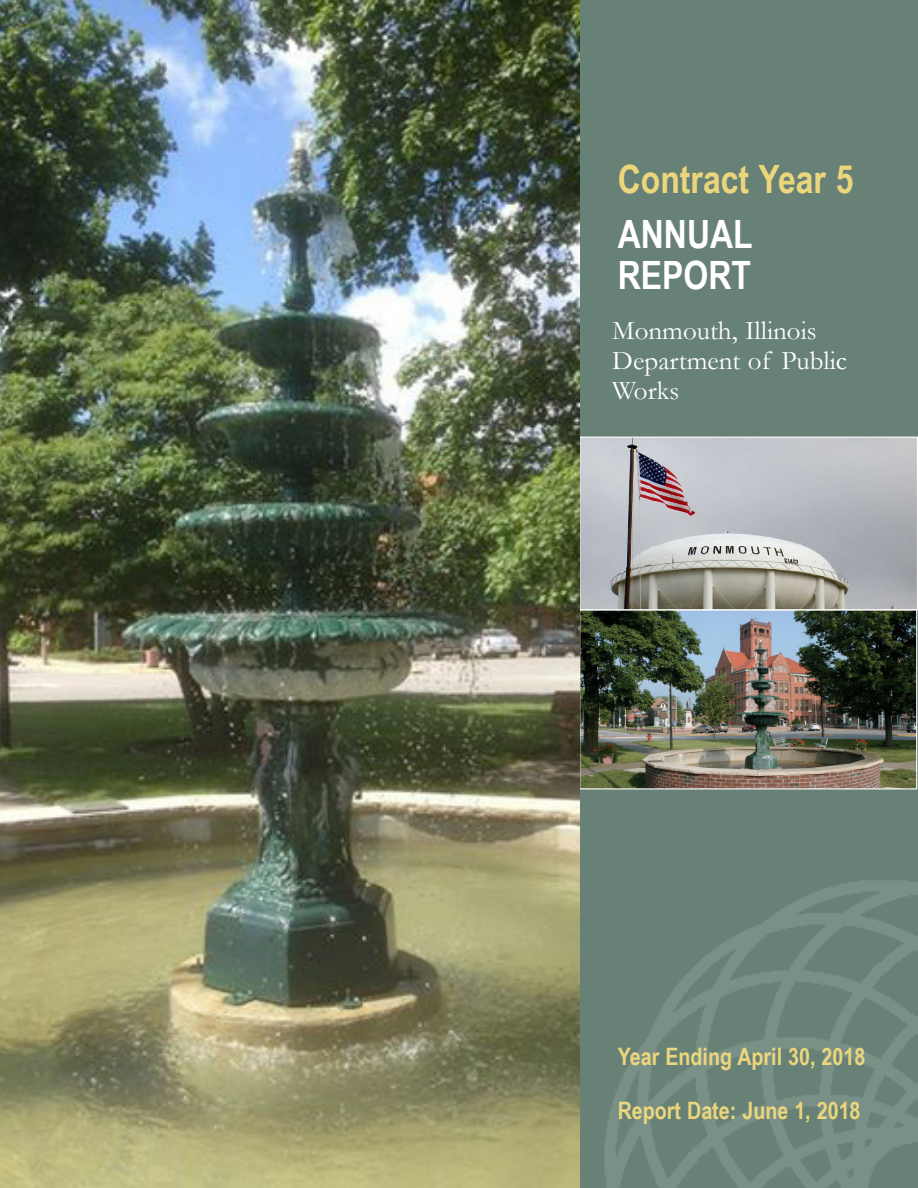
<style>
.page{position:relative;width:918px;height:1188px;background:#fff}
.page>*{position:absolute;margin:0;border:0;box-sizing:border-box;transform-origin:0 0}
.cover_A{font:700 39px "Arial Narrow";color:#ecd67c}
.cover_B{font:700 39px/40.5px "Arial Narrow";color:#fff}
.cover_C{font:27px/30px "Garamond";color:#fff}
.cover_D{font:700 24px "Arial Narrow";color:#ecd67c}
</style>
<div class="page">
<div style="left:580px;top:0;width:338px;height:1188px;background:#678177"></div>
<img style="left:604px;top:880px;width:314px;height:308px">
<img style="left:581px;top:611px;width:334px;height:176px">
<div style="left:579px;top:609px;width:338px;height:180px;border:1px solid #fff"></div>
<svg style="left:581px;top:439px;width:335px;height:169px;background:#b2b3b5"></svg>
<div style="left:579px;top:437px;width:339px;height:173px;border:1px solid #fff"></div>
<img style="left:0;top:0;width:579px;height:1188px">
<p class="cover_A" style="left:618px;top:149px;width:237px">Contract Year 5</p>
<p class="cover_B" style="left:618px;top:212px;width:136px">ANNUAL<br>REPORT</p>
<p class="cover_C" style="left:612px;top:315px;width:236px">Monmouth, Illinois<br>Department of Public<br>Works</p>
<p class="cover_D" style="left:618px;top:1038px;width:249px">Year Ending April 30, 2018</p>
<p class="cover_D" style="left:618px;top:1092px;width:244px">Report Date: June 1, 2018</p>
</div>
